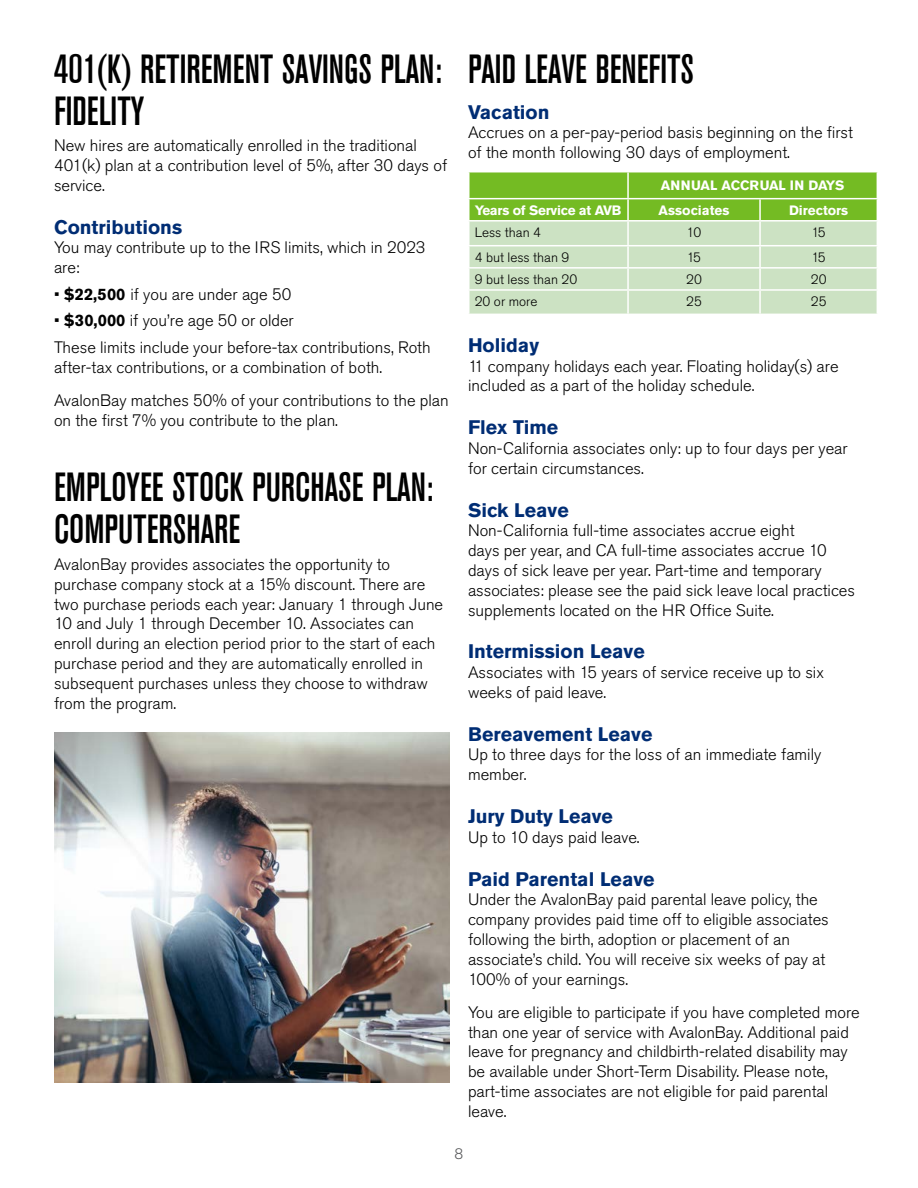
<style>
.page{position:relative;width:918px;height:1188px;background:#fff}
.page>*{position:absolute;margin:0;border:0;box-sizing:border-box;transform-origin:0 0}
.t1{font:500 condensed 40.5px/42px "Akzidenz Grotesk BE";color:#000}
.t2{font:700 19.5px "Akzidenz Grotesk Std";color:#002d74}
.t3{font:300 16.5px/19.8px "Akzidenz Grotesk Std";color:#000}
.t4{font:300 15px "Akzidenz Grotesk Std";color:#58595b}
.t5{font:300 13.5px "Akzidenz Grotesk Std";color:#000}
.t6{font:700 13.5px "Akzidenz Grotesk Std";color:#fff}
.t7{font:700 13.5px "Akzidenz Grotesk Std";letter-spacing:-.02em;color:#fff}
.s1{font-weight:700}
</style>
<div class="page">
<svg style="left:469px;top:172px;width:409px;height:142px;background:#b3d793"></svg>
<img style="left:54px;top:732px;width:396px;height:350px">
<h1 class="t1" style="left:54px;top:49px;width:389px">401(K) RETIREMENT SAVINGS PLAN:<br>FIDELITY</h1>
<p class="t3" style="left:54px;top:136px;width:395px">New hires are automatically enrolled in the traditional<br>401(k) plan at a contribution level of 5%, after 30 days of service.</p>
<p class="t2" style="left:54px;top:215px;width:130px">Contributions</p>
<p class="t3" style="left:54px;top:238px;width:373px">You may contribute up to the IRS limits, which in 2023 are:</p>
<p class="t3" style="left:54px;top:284px;width:239px">• <span class="s1">$22,500</span> if you are under age 50</p>
<p class="t3" style="left:54px;top:308px;width:378px;line-height:26.5px">• <span class="s1">$30,000</span> if you’re age 50 or older<br>These limits include your before-tax contributions, Roth</p>
<p class="t3" style="left:54px;top:351px;width:396px;line-height:33.3px">after-tax contributions, or a combination of both.<br>AvalonBay matches 50% of your contributions to the plan</p>
<p class="t3" style="left:54px;top:410px;width:286px">on the first 7% you contribute to the plan.</p>
<h1 class="t1" style="left:54px;top:467px;width:381px">EMPLOYEE STOCK PURCHASE PLAN:<br>COMPUTERSHARE</h1>
<p class="t3" style="left:54px;top:555px;width:391px">AvalonBay provides associates the opportunity to purchase company stock at a 15% discount. There are two purchase periods each year: January 1 through June 10 and July 1 through December 10. Associates can enroll during an election period prior to the start of each purchase period and they are automatically enrolled in subsequent purchases unless they choose to withdraw from the program.</p>
<h1 class="t1" style="left:468px;top:49px;width:228px">PAID LEAVE BENEFITS</h1>
<p class="t2" style="left:468px;top:101px;width:83px">Vacation</p>
<p class="t3" style="left:468px;top:123px;width:386px">Accrues on a per-pay-period basis beginning on the first of the month following 30 days of employment.</p>
<p class="t6" style="left:661px;top:178px;width:185px">ANNUAL ACCRUAL IN DAYS</p>
<p class="t7" style="left:475px;top:202px;width:148px">Years of Service at AVB</p>
<p class="t6" style="left:659px;top:202px;width:72px">Associates</p>
<p class="t6" style="left:789px;top:202px;width:61px">Directors</p>
<p class="t5" style="left:475px;top:225px;width:68px">Less than 4</p>
<p class="t5" style="left:687px;top:225px;width:16px">10</p>
<p class="t5" style="left:812px;top:225px;width:16px">15</p>
<p class="t5" style="left:475px;top:250px;width:96px">4 but less than 9</p>
<p class="t5" style="left:687px;top:250px;width:16px">15</p>
<p class="t5" style="left:812px;top:250px;width:16px">15</p>
<p class="t5" style="left:475px;top:272px;width:104px">9 but less than 20</p>
<p class="t5" style="left:686px;top:272px;width:17px">20</p>
<p class="t5" style="left:811px;top:272px;width:17px">20</p>
<p class="t5" style="left:475px;top:294px;width:64px">20 or more</p>
<p class="t5" style="left:686px;top:294px;width:17px">25</p>
<p class="t5" style="left:811px;top:294px;width:17px">25</p>
<p class="t2" style="left:468px;top:334px;width:73px">Holiday</p>
<p class="t3" style="left:468px;top:356px;width:372px">11 company holidays each year. Floating holiday(s) are included as a part of the holiday schedule.</p>
<p class="t2" style="left:468px;top:416px;width:92px">Flex Time</p>
<p class="t3" style="left:468px;top:439px;width:381px">Non-California associates only: up to four days per year for certain circumstances.</p>
<p class="t2" style="left:468px;top:498px;width:102px">Sick Leave</p>
<p class="t3" style="left:468px;top:521px;width:389px">Non-California full-time associates accrue eight<br>days per year, and CA full-time associates accrue 10 days of sick leave per year. Part-time and temporary associates: please see the paid sick leave local practices supplements located on the HR Office Suite.</p>
<p class="t2" style="left:468px;top:640px;width:178px">Intermission Leave</p>
<p class="t3" style="left:468px;top:663px;width:357px">Associates with 15 years of service receive up to six weeks of paid leave.</p>
<p class="t2" style="left:468px;top:723px;width:186px">Bereavement Leave</p>
<p class="t3" style="left:468px;top:745px;width:355px">Up to three days for the loss of an immediate family member.</p>
<p class="t2" style="left:468px;top:805px;width:147px">Jury Duty Leave</p>
<p class="t3" style="left:468px;top:828px;width:173px">Up to 10 days paid leave.</p>
<p class="t2" style="left:468px;top:867px;width:188px">Paid Parental Leave</p>
<p class="t3" style="left:468px;top:890px;width:362px">Under the AvalonBay paid parental leave policy, the company provides paid time off to eligible associates following the birth, adoption or placement of an associate’s child. You will receive six weeks of pay at 100% of your earnings.</p>
<p class="t3" style="left:468px;top:1003px;width:393px">You are eligible to participate if you have completed more than one year of service with AvalonBay. Additional paid leave for pregnancy and childbirth-related disability may be available under Short-Term Disability. Please note, part-time associates are not eligible for paid parental leave.</p>
<p class="t4" style="left:455px;top:1145px;width:10px">8</p>
</div>
